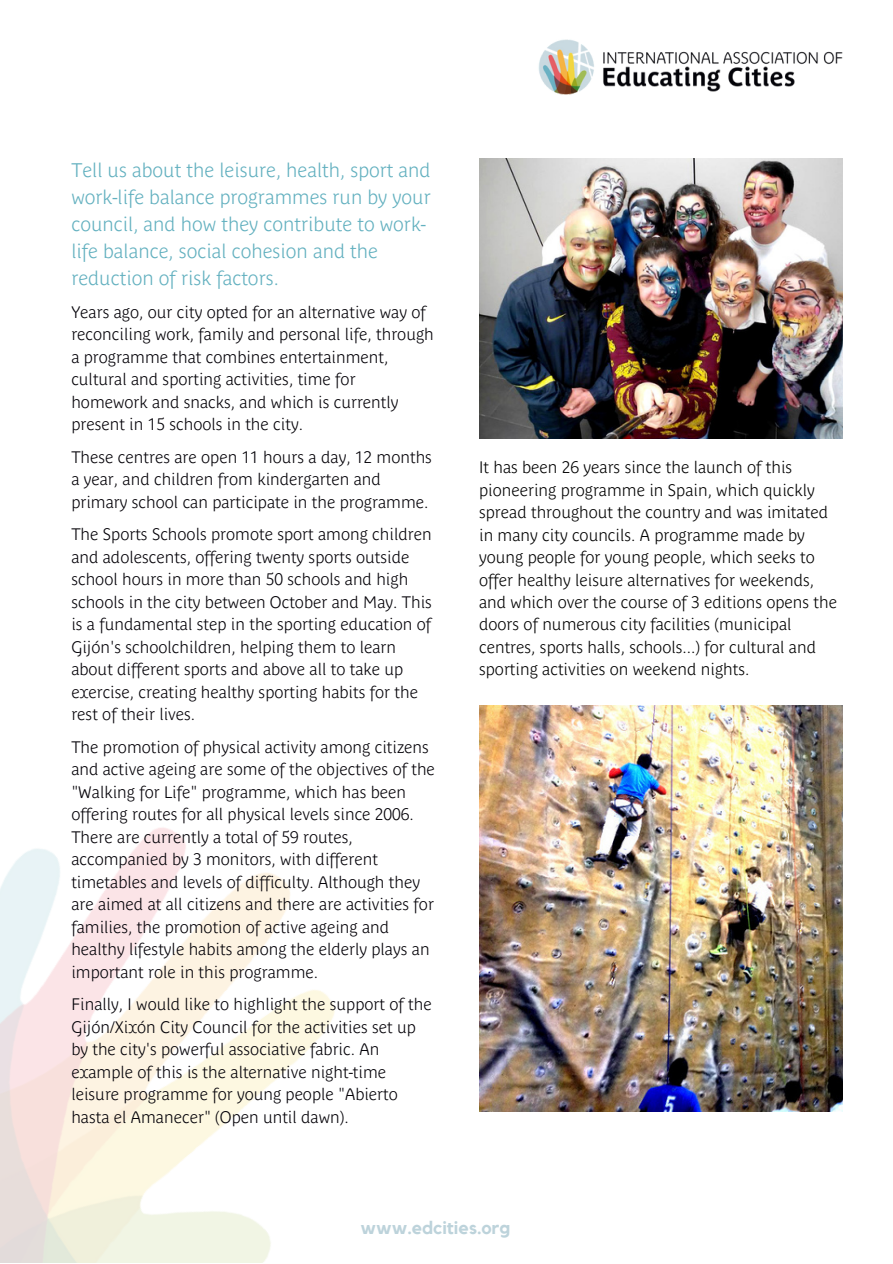
<style>
.page{position:relative;width:893px;height:1264px;background:#fff}
.page>*{position:absolute;margin:0;border:0;box-sizing:border-box;transform-origin:0 0}
.t1{font:700 19.5px/26.8px "Parisine Plus Std Clair";color:#62b0bf}
.t2{font:700 18px "Kollektif";color:#bdd3db}
.t3{font:700 16.5px/22.5px "Parisine Plus Std Clair";color:#030107}
.t4{font:700 16.5px/22.5px "Parisine Plus Std Clair";color:#000}
</style>
<div class="page">
<img style="left:0;top:827px;width:518px;height:435px">
<img style="left:479px;top:158px;width:363px;height:280px">
<img style="left:479px;top:705px;width:363px;height:406px">
<img style="left:538px;top:39px;width:305px;height:56px">
<p class="t1" style="left:71px;top:155px;width:361px">Tell us about the leisure, health, sport and work-life balance programmes run by your council, and how they contribute to work&shy;life balance, social cohesion and the reduction of risk factors.</p>
<p class="t3" style="left:71px;top:299px;width:364px">Years ago, our city opted for an alternative way of reconciling work, family and personal life, through a programme that combines entertainment, cultural and sporting activities, time for homework and snacks, and which is currently present in 15 schools in the city.</p>
<p class="t3" style="left:71px;top:444px;width:362px">These centres are open 11 hours a day, 12 months a year, and children from kindergarten and primary school can participate in the programme.</p>
<p class="t3" style="left:71px;top:522px;width:362px">The Sports Schools promote sport among children and adolescents, offering twenty sports outside school hours in more than 50 schools and high schools in the city between October and May. This is a fundamental step in the sporting education of Gijón's schoolchildren, helping them to learn about different sports and above all to take up exercise, creating healthy sporting habits for the rest of their lives.</p>
<p class="t3" style="left:71px;top:734px;width:365px">The promotion of physical activity among citizens and active ageing are some of the objectives of the "Walking for Life" programme, which has been offering routes for all physical levels since 2006.<br>There are currently a total of 59 routes, accompanied by 3 monitors, with different timetables and levels of difficulty. Although they are aimed at all citizens and there are activities for families, the promotion of active ageing and healthy lifestyle habits among the elderly plays an important role in this programme.</p>
<p class="t3" style="left:71px;top:991px;width:362px">Finally, I would like to highlight the support of the Gijón/Xixón City Council for the activities set up by the city's powerful associative fabric. An example of this is the alternative night-time leisure programme for young people "Abierto hasta el Amanecer" (Open until dawn).</p>
<p class="t4" style="left:479px;top:454px;width:359px">It has been 26 years since the launch of this pioneering programme in Spain, which quickly spread throughout the country and was imitated in many city councils. A programme made by young people for young people, which seeks to offer healthy leisure alternatives for weekends, and which over the course of 3 editions opens the doors of numerous city facilities (municipal centres, sports halls, schools...) for cultural and sporting activities on weekend nights.</p>
<p class="t2" style="left:360px;top:1219px;width:151px">www.edcities.org</p>
</div>
